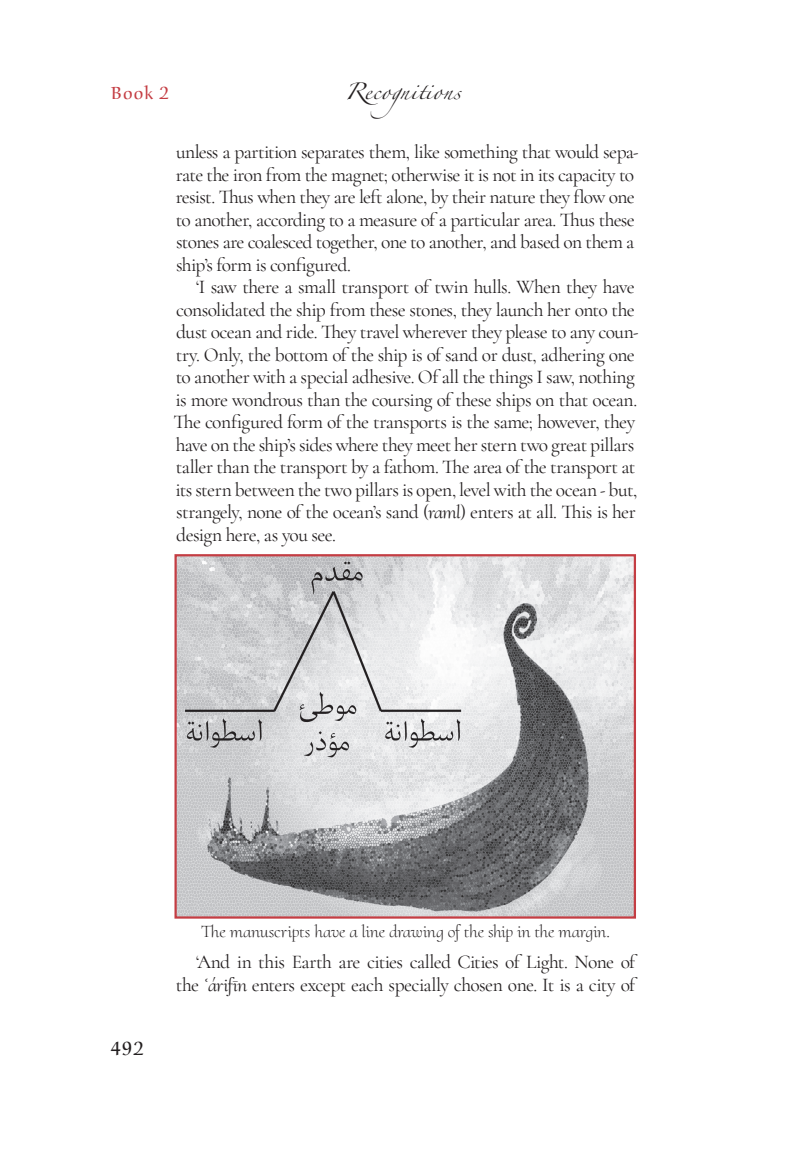
<style>
.page{position:relative;width:797px;height:1161px;background:#fff}
.page>*{position:absolute;margin:0;border:0;box-sizing:border-box;transform-origin:0 0}
.t1{font:19.5px/22.5px "Cormorant Garamond";letter-spacing:-.035em;color:#231f20}
.t2{font:300 19.5px "Alcuin Com";color:#231f20}
.t3{font:300 18px "Cormorant Upright";letter-spacing:-.02em;color:#231f20}
.t4{font:300 18px "Alcuin Com";color:#c43d43}
.t5{font:15px "Zapfino";letter-spacing:.055em;color:#231f20}
.s1{font-family:"Cormorant Upright"}
</style>
<div class="page">
<img style="left:177px;top:557px;width:456px;height:359px">
<div style="left:174px;top:554px;width:462px;height:365px;border:2px solid #c43d43"></div>
<p class="t4" style="left:111px;top:83px;width:59px">Book 2</p>
<p class="t5" style="left:344px;top:85px;width:118px">Recognitions</p>
<p class="t1" style="left:176px;top:141px;width:464px">unless a partition separates them, like something that would sepa&shy;rate the iron from the magnet; otherwise it is not in its capacity to resist. Thus when they are left alone, by their nature they flow one to another, according to a measure of a particular area. Thus these stones are coalesced together, one to another, and based on them a ship’s form is configured.</p>
<p class="t1" style="left:173px;top:276px;width:466px;text-indent:23px">‘I saw there a small transport of twin hulls. When they have consolidated the ship from these stones, they launch her onto the dust ocean and ride. They travel wherever they please to any coun&shy;try. Only, the bottom of the ship is of sand or dust, adhering one to another with a special adhesive. Of all the things I saw, nothing is more wondrous than the coursing of these ships on that ocean.<br>The configured form of the transports is the same; however, they have on the ship’s sides where they meet her stern two great pillars taller than the transport by a fathom. The area of the transport at its stern between the two pillars is open, level with the ocean - but, strangely, none of the ocean’s sand (<span class="s1">raml</span>) enters at all. This is her design here, as you see.</p>
<p class="t2" style="left:110px;top:1037px;width:35px">492</p>
<p class="t3" style="left:201px;top:920px;width:410px">The manuscripts have a line drawing of the ship in the margin.</p>
<p class="t1" style="left:176px;top:951px;width:461px;text-align:right">‘And in this Earth are cities called Cities of Light. None of the <span class="s1">ʿárifīn</span> enters except each specially chosen one. It is a city of</p>
</div>
